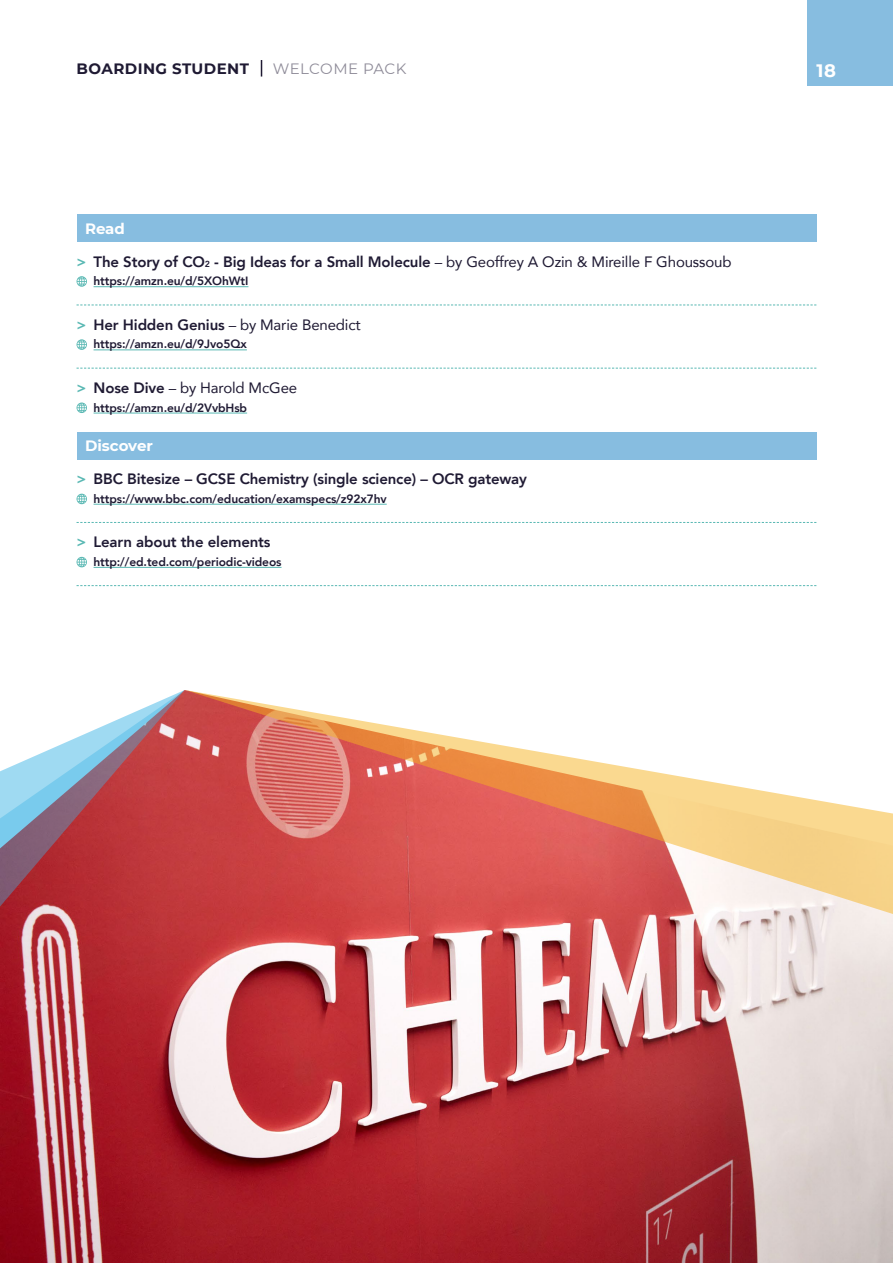
<style>
.page{position:relative;width:893px;height:1263px;background:#fff}
.page>*{position:absolute;margin:0;border:0;box-sizing:border-box;transform-origin:0 0}
.t1{font:700 18px "Montserrat";color:#fff}
.t2{font:800 15px "Avenir";letter-spacing:-.01em;color:#1f1a33}
.t3{font:15px "Avenir";letter-spacing:-.01em;color:#1f1a33}
.t4{font:700 15px "Montserrat";letter-spacing:.03em;color:#1f1a33}
.t5{font:700 15px "Montserrat";color:#fff}
.t6{font:15px "Montserrat";letter-spacing:.02em;color:#8f8c99}
.t7{font:800 12px "Avenir";letter-spacing:-.01em;color:#1f1a33}
.s1{color:#59b8b3}
.s2{font-size:8.7px}
.s3{font-weight:400}
.s4{font-weight:800;color:#59b8b3}
.s5{font-weight:800}
</style>
<div class="page">
<div style="left:808px;top:0;width:85px;height:85px;background:#87bde0"></div>
<svg style="left:261px;top:60px;width:1px;height:17px"></svg>
<hr style="left:94px;top:286px;width:154px;height:1px;background:#59b8b3">
<hr style="left:94px;top:349px;width:153px;height:1px;background:#59b8b3">
<hr style="left:94px;top:413px;width:153px;height:1px;background:#59b8b3">
<hr style="left:94px;top:504px;width:293px;height:1px;background:#59b8b3">
<hr style="left:94px;top:567px;width:188px;height:1px;background:#59b8b3">
<div style="left:77px;top:215px;width:739px;height:27px;background:#87bde0"></div>
<svg style="left:77px;top:276px;width:10px;height:11px"></svg>
<svg style="left:77px;top:305px;width:739px;height:1px"></svg>
<svg style="left:77px;top:339px;width:10px;height:11px"></svg>
<svg style="left:77px;top:368px;width:739px;height:1px"></svg>
<svg style="left:77px;top:402px;width:10px;height:11px"></svg>
<div style="left:77px;top:432px;width:739px;height:28px;background:#87bde0"></div>
<svg style="left:77px;top:494px;width:10px;height:10px"></svg>
<svg style="left:77px;top:522px;width:739px;height:1px"></svg>
<svg style="left:77px;top:557px;width:10px;height:10px"></svg>
<svg style="left:77px;top:585px;width:739px;height:1px"></svg>
<img style="left:0;top:947px;width:893px;height:316px">
<svg style="left:185px;top:690px;width:708px;height:257px"></svg>
<svg style="left:0;top:690px;width:185px;height:418px;background:#b9646d"></svg>
<p class="t4" style="left:77px;top:57px;width:174px">BOARDING STUDENT</p>
<p class="t6" style="left:273px;top:58px;width:135px">WELCOME PACK</p>
<h1 class="t1" style="left:816px;top:57px;width:21px">18</h1>
<p class="t5" style="left:85px;top:218px;width:41px">Read</p>
<p class="t2" style="left:77px;top:250px;width:656px"><span class="s1">&gt;</span> The Story of CO<span class="s2">2</span> - Big Ideas for a Small Molecule <span class="s3">– by Geoffrey A Ozin &amp; Mireille F Ghoussoub</span></p>
<p class="t7" style="left:94px;top:272px;width:156px">https://amzn.eu/d/5XOhWtI</p>
<p class="t3" style="left:77px;top:312px;width:286px"><span class="s4">&gt;</span> <span class="s5">Her Hidden Genius</span> – by Marie Benedict</p>
<p class="t7" style="left:94px;top:335px;width:155px">https://amzn.eu/d/9Jvo5Qx</p>
<p class="t3" style="left:77px;top:376px;width:222px"><span class="s4">&gt;</span> <span class="s5">Nose Dive</span> – by Harold McGee</p>
<p class="t7" style="left:94px;top:398px;width:155px">https://amzn.eu/d/2VvbHsb</p>
<p class="t5" style="left:85px;top:435px;width:69px">Discover</p>
<p class="t2" style="left:77px;top:467px;width:452px"><span class="s1">&gt;</span> BBC Bitesize – GCSE Chemistry (single science) – OCR gateway</p>
<p class="t7" style="left:94px;top:489px;width:295px">https://www.bbc.com/education/examspecs/z92x7hv</p>
<p class="t2" style="left:77px;top:530px;width:196px"><span class="s1">&gt;</span> Learn about the elements</p>
<p class="t7" style="left:94px;top:552px;width:189px">http://ed.ted.com/periodic-videos</p>
</div>
